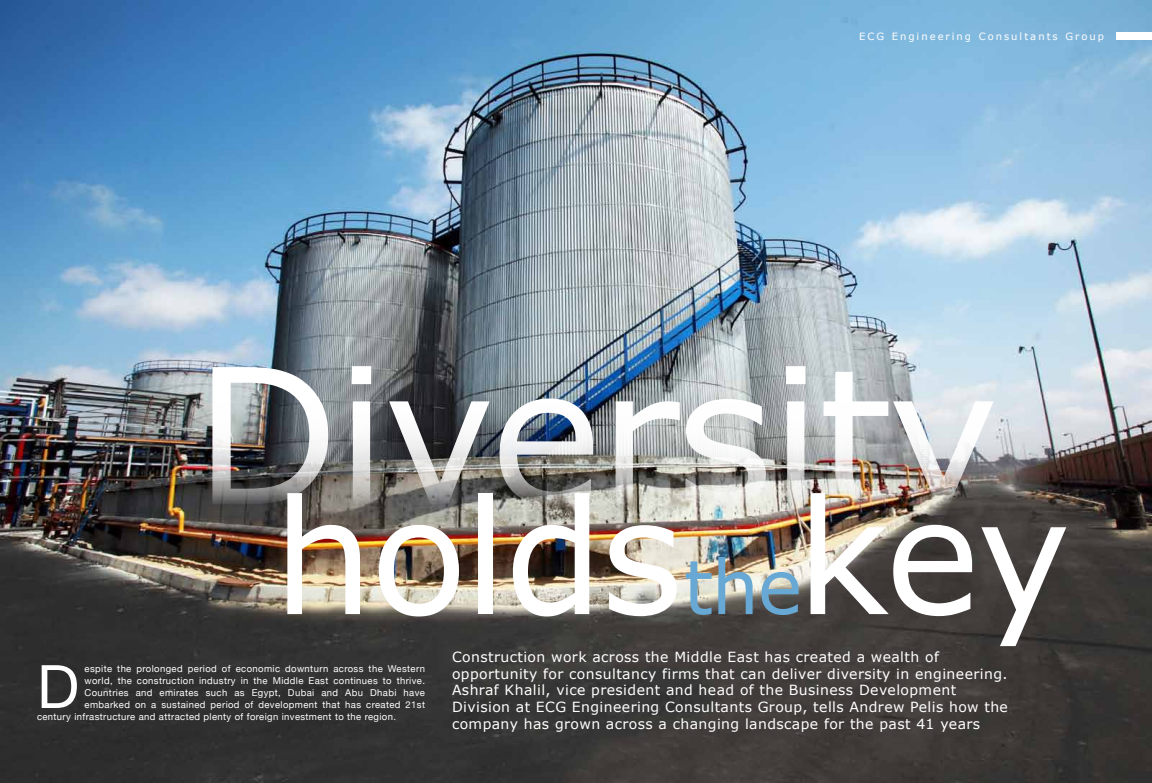
<style>
.page{position:relative;width:1152px;height:783px;background:#fff}
.page>*{position:absolute;margin:0;border:0;box-sizing:border-box;transform-origin:0 0}
.t1{font:188.8px "Verdana";letter-spacing:-.02em;color:#fff}
.t2{font:159.2px "Verdana";letter-spacing:-.02em;color:#fff}
.t3{font:59.9px "Helvetica Neue";color:#fff}
.t4{font:14px/16.8px "Verdana";letter-spacing:.03em;color:#fff}
.t5{font:10px "Verdana";letter-spacing:.2em;color:#fff}
.t6{font:9.5px "Helvetica Neue";letter-spacing:.04em;color:#fff}
.s1{font-size:75.1px;color:#68a8d4}
</style>
<div class="page">
<img style="left:0;top:0;width:1152px;height:783px">
<div style="left:1116px;top:32px;width:36px;height:8px;background:#fff"></div>
<p class="t5" style="left:859px;top:30px;width:246px">ECG Engineering Consultants Group</p>
<h1 class="t1" style="left:194px;top:316px;width:807px">Diversity</h1>
<h2 class="t2" style="left:273px;top:455px;width:800px">holds<span class="s1">the</span> key</h2>
<h3 class="t3" style="left:37px;top:651px;width:44px">D</h3>
<p class="t6" style="left:85px;top:663px;width:342px">espite the prolonged period of economic downturn across the Western</p>
<p class="t6" style="left:85px;top:675px;width:342px">world, the construction industry in the Middle East continues to thrive.</p>
<p class="t6" style="left:85px;top:687px;width:342px">Countries and emirates such as Egypt, Dubai and Abu Dhabi have</p>
<p class="t6" style="left:85px;top:699px;width:342px">embarked on a sustained period of development that has created 21st</p>
<p class="t6" style="left:37px;top:711px;width:361px">century infrastructure and attracted plenty of foreign investment to the region.</p>
<p class="t4" style="left:452px;top:648px;width:557px">Construction work across the Middle East has created a wealth of opportunity for consultancy firms that can deliver diversity in engineering.<br>Ashraf Khalil, vice president and head of the Business Development Division at ECG Engineering Consultants Group, tells Andrew Pelis how the company has grown across a changing landscape for the past 41 years</p>
</div>
